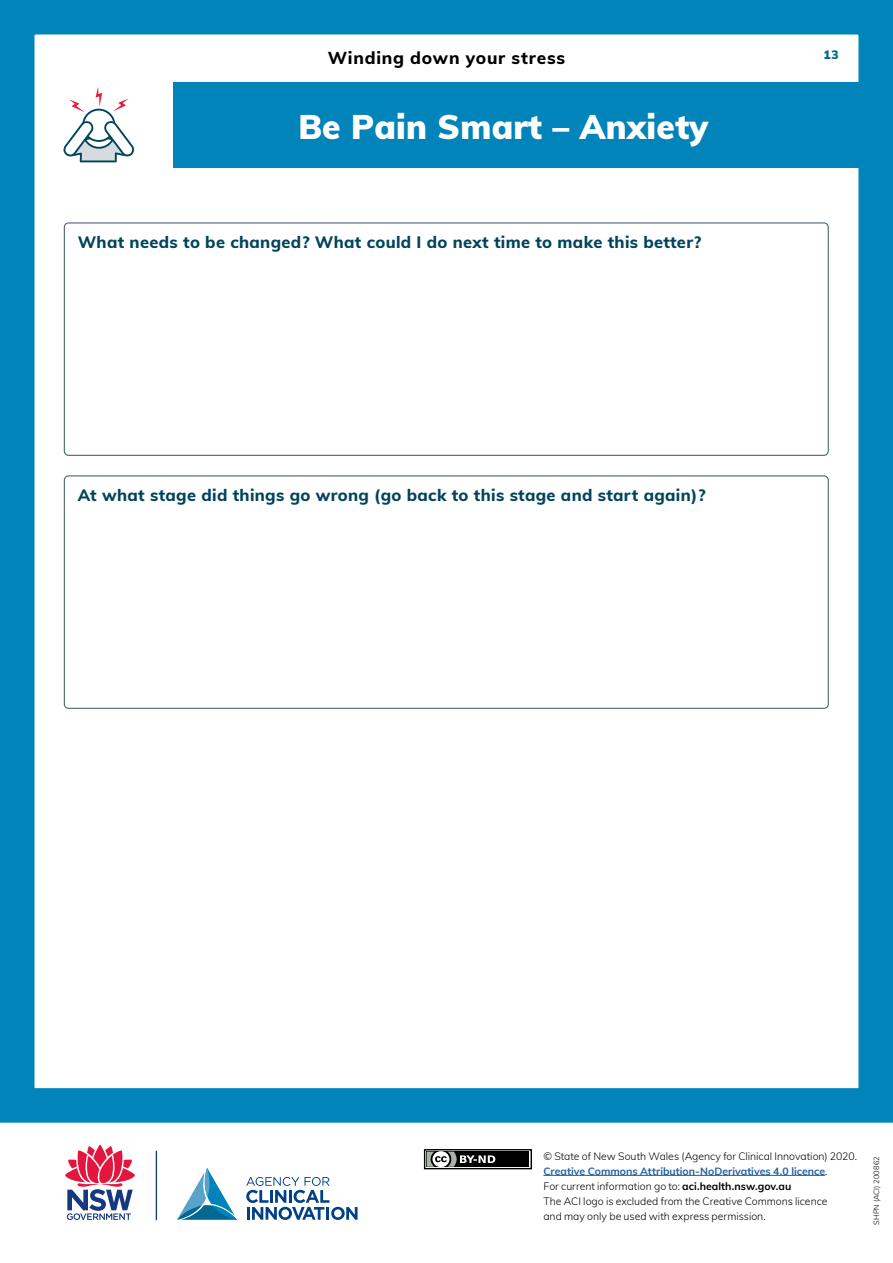
<style>
.page{position:relative;width:893px;height:1263px;background:#fff}
.page>*{position:absolute;margin:0;border:0;box-sizing:border-box;transform-origin:0 0}
.t1{font:900 33.45px "Muli";letter-spacing:.01em;color:#fff}
.t2{font:800 17.25px "Muli";letter-spacing:.045em;color:#000}
.H2_-_Dark_Blue{font:800 16.5px "Muli";letter-spacing:.02em;color:#00445c}
.t3{font:900 12px "Muli";color:#006892}
.t4{font:300 10.5px/15px "Muli";color:#000}
.t5{font:300 7.5px "Muli";letter-spacing:.015em;color:#000}
.s1{font-weight:700;color:#215e9e}
.s2{font-weight:700}
</style>
<div class="page">
<hr style="left:156px;top:1150px;width:1px;height:70px;background:#15397f">
<svg style="left:65px;top:1144px;width:70px;height:76px"></svg>
<svg style="left:177px;top:1168px;width:181px;height:52px"></svg>
<div style="left:0;top:0;width:893px;height:1123px;border:34px solid #0084b9"></div>
<hr style="left:543px;top:1175px;width:282px;height:1px;background:#215e9e">
<div style="left:424px;top:1149px;width:108px;height:20px;border:1px solid #000"></div>
<div style="left:427px;top:1151px;width:102px;height:16px;background:#000"></div>
<svg style="left:424px;top:1149px;width:71px;height:21px"></svg>
<div style="left:173px;top:82px;width:703px;height:85px;background:#0084b9"></div>
<hr style="left:17px;top:82px;width:4px;height:85px;background:#0084b9">
<svg style="left:63px;top:87px;width:72px;height:75px"></svg>
<div style="left:64px;top:222px;width:765px;height:234px;border:1px solid #4b6872;border-radius:4px"></div>
<div style="left:64px;top:475px;width:765px;height:234px;border:1px solid #4b6872;border-radius:4px"></div>
<h2 class="t2" style="left:328px;top:45px;width:239px">Winding down your stress</h2>
<p class="t3" style="left:823px;top:46px;width:17px">13</p>
<p class="t1" style="left:298px;top:102px;width:411px">Be Pain Smart – Anxiety</p>
<p class="H2_-_Dark_Blue" style="left:78px;top:230px;width:625px">What needs to be changed? What could I do next time to make this better?</p>
<p class="H2_-_Dark_Blue" style="left:78px;top:483px;width:629px">At what stage did things go wrong (go back to this stage and start again)?</p>
<p class="t4" style="left:543px;top:1148px;width:315px">© State of New South Wales (Agency for Clinical Innovation) 2020.<br><span class="s1">Creative Commons Attribution-NoDerivatives 4.0 licence</span>.<br>For current information go to: <span class="s2">aci.health.nsw.gov.au<br></span>The ACI logo is excluded from the Creative Commons licence<br>and may only be used with express permission.</p>
<p class="t5" style="left:871px;top:1225px;width:70px;rotate:-90deg">SHPN (ACI) 200862</p>
</div>
